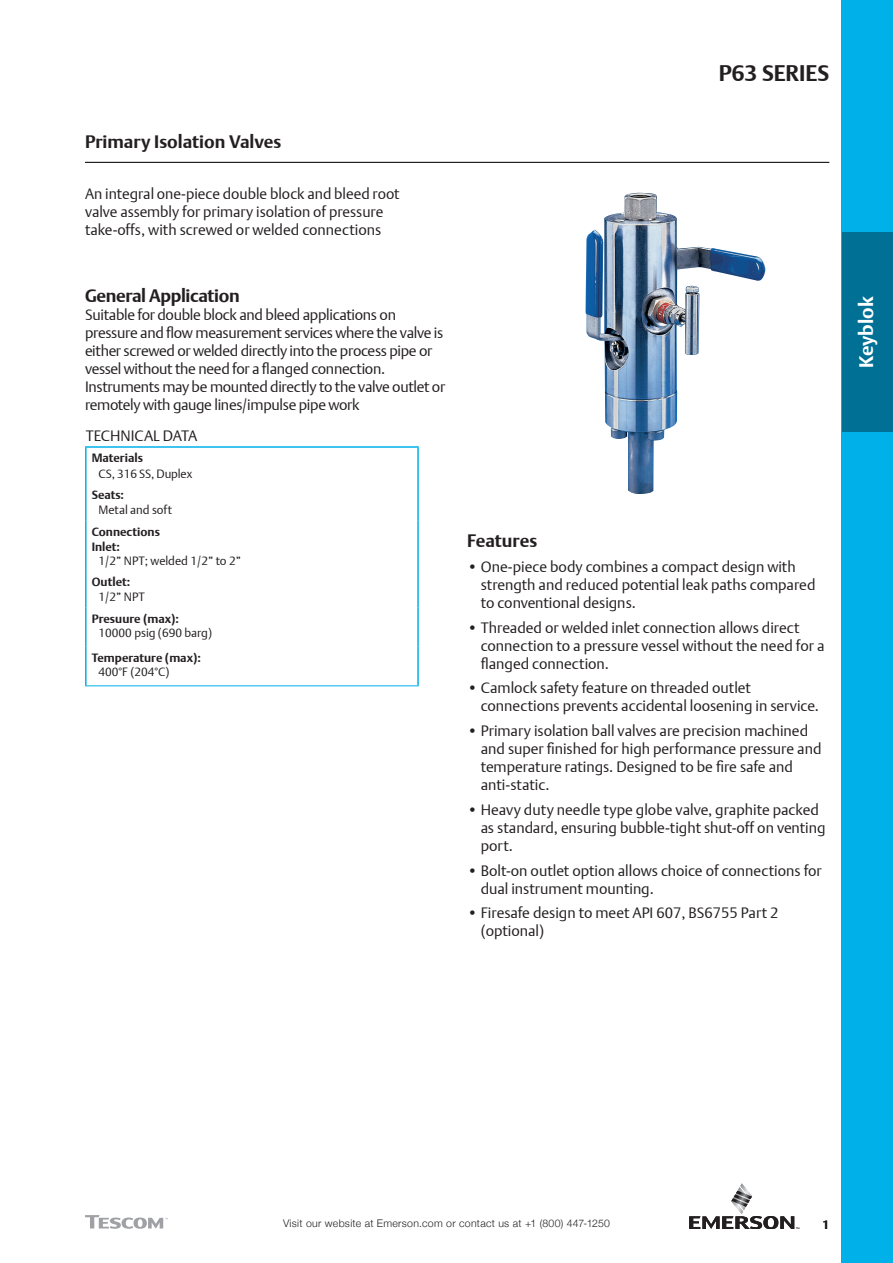
<style>
.page{position:relative;width:893px;height:1263px;background:#fff}
.page>*{position:absolute;margin:0;border:0;box-sizing:border-box;transform-origin:0 0}
.t1{font:700 22.5px "DTL Argo T";color:#231f20}
.t2{font:700 19.5px "DTL Argo T";color:#fff}
.t3{font:700 18px "DTL Argo T";letter-spacing:-.005em;color:#231f20}
.t4{font:15px/18px "DTL Argo T Light";color:#231f20}
.t5{font:15px/18px "DTL Argo T Light";letter-spacing:-.02em;color:#231f20}
.t6{font:12px "DTL Argo T Light";color:#231f20}
.t7{font:700 12px/14.4px "DTL Argo T";color:#231f20}
.t8{font:300 10.5px "Helvetica Neue";letter-spacing:.03em;color:#231f20}
</style>
<div class="page">
<div style="left:842px;top:0;width:51px;height:1263px;background:#00b0e9"></div>
<svg style="left:85px;top:1215px;width:83px;height:14px"></svg>
<div style="left:842px;top:233px;width:51px;height:199px;background:#007095"></div>
<hr style="left:85px;top:162px;width:744px;height:1px;background:#231f20">
<svg style="left:689px;top:1183px;width:110px;height:46px"></svg>
<hr style="left:85px;top:446px;width:334px;height:2px;background:#00b0e9">
<hr style="left:85px;top:448px;width:2px;height:36px;background:#00b0e9">
<hr style="left:417px;top:448px;width:2px;height:36px;background:#00b0e9">
<hr style="left:85px;top:484px;width:2px;height:37px;background:#00b0e9">
<hr style="left:85px;top:521px;width:2px;height:50px;background:#00b0e9">
<hr style="left:85px;top:571px;width:2px;height:37px;background:#00b0e9">
<hr style="left:417px;top:484px;width:2px;height:37px;background:#00b0e9">
<hr style="left:417px;top:521px;width:2px;height:50px;background:#00b0e9">
<hr style="left:417px;top:571px;width:2px;height:37px;background:#00b0e9">
<hr style="left:85px;top:608px;width:2px;height:39px;background:#00b0e9">
<hr style="left:85px;top:647px;width:2px;height:38px;background:#00b0e9">
<hr style="left:417px;top:608px;width:2px;height:39px;background:#00b0e9">
<hr style="left:417px;top:647px;width:2px;height:38px;background:#00b0e9">
<hr style="left:85px;top:685px;width:334px;height:1px;background:#00b0e9">
<img style="left:585px;top:195px;width:114px;height:299px">
<p class="t3" style="left:85px;top:131px;width:198px">Primary Isolation Valves</p>
<p class="t4" style="left:85px;top:185px;width:316px">An integral one-piece double block and bleed root valve assembly for primary isolation of pressure take-offs, with screwed or welded connections</p>
<p class="t3" style="left:85px;top:284px;width:156px">General Application</p>
<p class="t5" style="left:85px;top:305px;width:362px">Suitable for double block and bleed applications on pressure and flow measurement services where the valve is either screwed or welded directly into the process pipe or vessel without the need for a flanged connection.<br>Instruments may be mounted directly to the valve outlet or remotely with gauge lines/impulse pipe work</p>
<p class="t4" style="left:86px;top:427px;width:113px">TECHNICAL DATA</p>
<p class="t7" style="left:92px;top:451px;width:53px">Materials</p>
<p class="t6" style="left:99px;top:467px;width:95px">CS, 316 SS, Duplex</p>
<p class="t7" style="left:92px;top:488px;width:34px">Seats:</p>
<p class="t6" style="left:99px;top:502px;width:75px">Metal and soft</p>
<p class="t7" style="left:92px;top:525px;width:70px">Connections<br>Inlet:</p>
<p class="t6" style="left:99px;top:553px;width:144px">1/2” NPT; welded 1/2” to 2”</p>
<p class="t7" style="left:92px;top:575px;width:40px">Outlet:</p>
<p class="t6" style="left:99px;top:589px;width:48px">1/2” NPT</p>
<p class="t7" style="left:92px;top:611px;width:89px">Presuure (max):</p>
<p class="t6" style="left:99px;top:626px;width:115px">10000 psig (690 barg)</p>
<p class="t7" style="left:92px;top:650px;width:111px">Temperature (max):</p>
<p class="t6" style="left:99px;top:665px;width:72px">400°F (204°C)</p>
<h1 class="t1" style="left:719px;top:60px;width:112px">P63 SERIES</h1>
<p class="t3" style="left:467px;top:530px;width:72px">Features</p>
<p class="t4" style="left:481px;top:557px;width:336px;text-indent:-14px">• One-piece body combines a compact design with strength and reduced potential leak paths compared to conventional designs.</p>
<p class="t4" style="left:481px;top:618px;width:345px;text-indent:-14px">• Threaded or welded inlet connection allows direct connection to a pressure vessel without the need for a flanged connection.</p>
<p class="t4" style="left:481px;top:679px;width:340px;text-indent:-14px">• Camlock safety feature on threaded outlet connections prevents accidental loosening in service.</p>
<p class="t4" style="left:481px;top:722px;width:342px;text-indent:-14px">• Primary isolation ball valves are precision machined and super finished for high performance pressure and temperature ratings. Designed to be fire safe and anti-static.</p>
<p class="t4" style="left:481px;top:800px;width:346px;text-indent:-14px">• Heavy duty needle type globe valve, graphite packed as standard, ensuring bubble-tight shut-off on venting port.</p>
<p class="t4" style="left:481px;top:861px;width:342px;text-indent:-14px">• Bolt-on outlet option allows choice of connections for dual instrument mounting.</p>
<p class="t4" style="left:481px;top:904px;width:299px;text-indent:-14px">• Firesafe design to meet API 607, BS6755 Part 2 (optional)</p>
<h2 class="t2" style="left:855px;top:368px;width:73px;rotate:-90deg">Keyblok</h2>
<p class="t8" style="left:283px;top:1215px;width:328px">Visit our website at Emerson.com or contact us at +1 (800) 447-1250</p>
<p class="t7" style="left:823px;top:1217px;width:8px">1</p>
</div>
